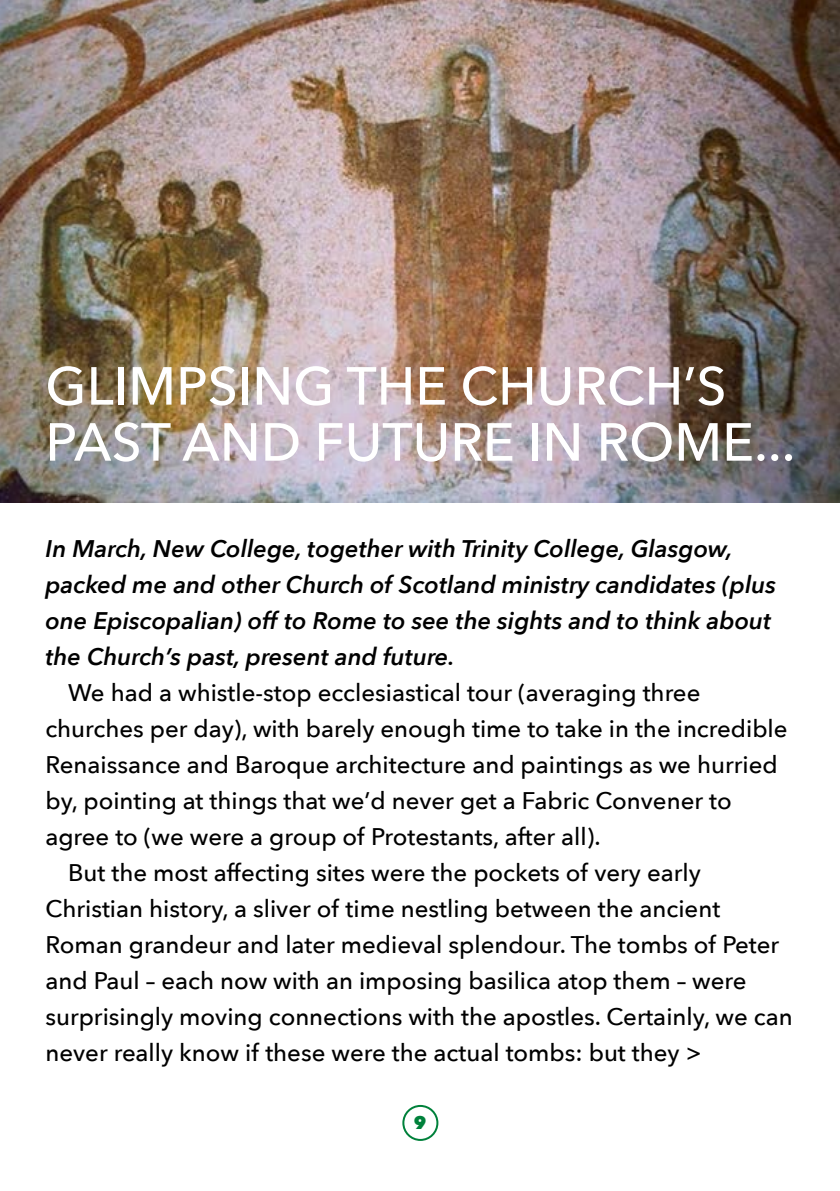
<style>
.page{position:relative;width:840px;height:1191px;background:#fff}
.page>*{position:absolute;margin:0;border:0;box-sizing:border-box;transform-origin:0 0}
.t1{font:500 53px/56px "Avenir Next";color:#fff}
.t2{font:500 24px "Avenir Next";color:#000}
.t3{font:italic 600 24px/36px "Avenir Next";color:#000}
.t4{font:800 18px "Avenir Next";color:#00813b}
</style>
<div class="page">
<div style="left:402px;top:1105px;width:36px;height:36px;border:2px solid #00813b;border-radius:50%"></div>
<img style="left:0;top:0;width:839px;height:502px">
<h1 class="t1" style="left:45px;top:356px;width:751px">GLIMPSING THE CHURCH’S<br>PAST AND FUTURE IN ROME...</h1>
<p class="t3" style="left:45px;top:530px;width:732px">In March, New College, together with Trinity College, Glasgow, packed me and other Church of Scotland ministry candidates (plus one Episcopalian) off to Rome to see the sights and to think about the Church’s past, present and future.</p>
<p class="t2" style="left:68px;top:672px;width:633px">We had a whistle-stop ecclesiastical tour (averaging three</p>
<p class="t2" style="left:45px;top:708px;width:743px">churches per day), with barely enough time to take in the incredible</p>
<p class="t2" style="left:45px;top:744px;width:733px">Renaissance and Baroque architecture and paintings as we hurried</p>
<p class="t2" style="left:45px;top:780px;width:687px">by, pointing at things that we’d never get a Fabric Convener to</p>
<p class="t2" style="left:45px;top:816px;width:556px">agree to (we were a group of Protestants, after all).</p>
<p class="t2" style="left:68px;top:852px;width:633px">But the most affecting sites were the pockets of very early</p>
<p class="t2" style="left:45px;top:888px;width:676px">Christian history, a sliver of time nestling between the ancient</p>
<p class="t2" style="left:45px;top:924px;width:735px">Roman grandeur and later medieval splendour. The tombs of Peter</p>
<p class="t2" style="left:45px;top:960px;width:702px">and Paul – each now with an imposing basilica atop them – were</p>
<p class="t2" style="left:45px;top:996px;width:748px">surprisingly moving connections with the apostles. Certainly, we can</p>
<p class="t2" style="left:45px;top:1032px;width:657px">never really know if these were the actual tombs: but they &gt;</p>
<p class="t4" style="left:413px;top:1112px;width:14px">9</p>
</div>
